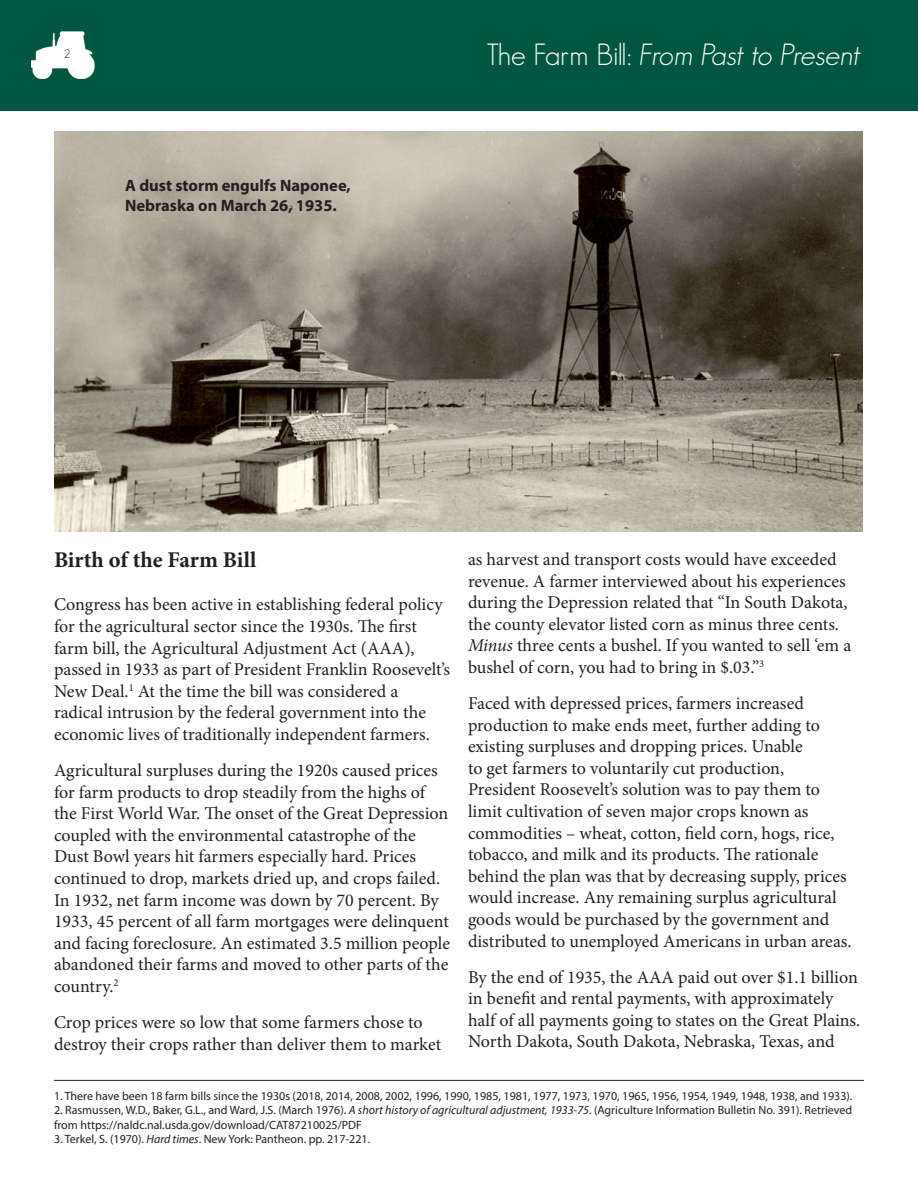
<style>
.page{position:relative;width:918px;height:1188px;background:#fff}
.page>*{position:absolute;margin:0;border:0;box-sizing:border-box;transform-origin:0 0}
.t1{font:italic 300 30px "Geosans";color:#fff}
.t2{font:700 22.5px "Minion Pro";color:#231f20}
.t3{font:18px/21.6px "Minion Pro";color:#231f20}
.t4{font:700 16.5px/19.8px "Myriad Pro";color:#231f20}
.t5{font:12px/14.4px "Myriad Pro";color:#231f20}
.t6{font:300 12px "Geosans";color:#231f20}
.s1{font-style:normal}
.s2{font-style:italic}
</style>
<div class="page">
<img style="left:54px;top:132px;width:808px;height:399px">
<hr style="left:54px;top:1080px;width:810px;height:1px;background:#231f20">
<div style="left:0;top:0;width:918px;height:110px;background:#005740"></div>
<img style="left:32px;top:31px;width:62px;height:48px">
<p class="t6" style="left:64px;top:48px;width:8px">2</p>
<p class="t4" style="left:125px;top:175px;width:227px">A dust storm engulfs Naponee,<br>Nebraska on March 26, 1935.</p>
<p class="t1" style="left:486px;top:38px;width:377px"><span class="s1">The Farm Bill:</span> From Past to Present</p>
<p class="t2" style="left:54px;top:544px;width:204px">Birth of the Farm Bill</p>
<p class="t3" style="left:54px;top:594px;width:398px">Congress has been active in establishing federal policy for the agricultural sector since the 1930s. The first farm bill, the Agricultural Adjustment Act (AAA), passed in 1933 as part of President Franklin Roosevelt’s New Deal.<sup>1</sup> At the time the bill was considered a radical intrusion by the federal government into the economic lives of traditionally independent farmers.</p>
<p class="t3" style="left:54px;top:759px;width:397px">Agricultural surpluses during the 1920s caused prices for farm products to drop steadily from the highs of the First World War. The onset of the Great Depression coupled with the environmental catastrophe of the Dust Bowl years hit farmers especially hard. Prices continued to drop, markets dried up, and crops failed.<br>In 1932, net farm income was down by 70 percent. By 1933, 45 percent of all farm mortgages were delinquent and facing foreclosure. An estimated 3.5 million people abandoned their farms and moved to other parts of the country.<sup>2</sup></p>
<p class="t3" style="left:54px;top:1011px;width:389px">Crop prices were so low that some farmers chose to destroy their crops rather than deliver them to market</p>
<p class="t3" style="left:468px;top:549px;width:385px">as harvest and transport costs would have exceeded revenue. A farmer interviewed about his experiences during the Depression related that “In South Dakota, the county elevator listed corn as minus three cents.<br><span class="s2">Minus</span> three cents a bushel. If you wanted to sell ‘em a bushel of corn, you had to bring in $.03.”<sup>3</sup></p>
<p class="t3" style="left:468px;top:693px;width:385px">Faced with depressed prices, farmers increased production to make ends meet, further adding to existing surpluses and dropping prices. Unable<br>to get farmers to voluntarily cut production, President Roosevelt’s solution was to pay them to limit cultivation of seven major crops known as commodities – wheat, cotton, field corn, hogs, rice, tobacco, and milk and its products. The rationale behind the plan was that by decreasing supply, prices would increase. Any remaining surplus agricultural goods would be purchased by the government and distributed to unemployed Americans in urban areas.</p>
<p class="t3" style="left:468px;top:966px;width:394px">By the end of 1935, the AAA paid out over $1.1 billion in benefit and rental payments, with approximately half of all payments going to states on the Great Plains.<br>North Dakota, South Dakota, Nebraska, Texas, and</p>
<p class="t5" style="left:54px;top:1088px;width:800px">1. There have been 18 farm bills since the 1930s (2018, 2014, 2008, 2002, 1996, 1990, 1985, 1981, 1977, 1973, 1970, 1965, 1956, 1954, 1949, 1948, 1938, and 1933).</p>
<p class="t5" style="left:54px;top:1103px;width:800px">2. Rasmussen, W.D., Baker, G.L., and Ward, J.S. (March 1976). <span class="s2">A short history of agricultural adjustment, 1933-75</span>. (Agriculture Information Bulletin No. 391). Retrieved from https://naldc.nal.usda.gov/download/CAT87210025/PDF</p>
<p class="t5" style="left:54px;top:1132px;width:318px">3. Terkel, S. (1970). <span class="s2">Hard times</span>. New York: Pantheon. pp. 217-221.</p>
</div>
